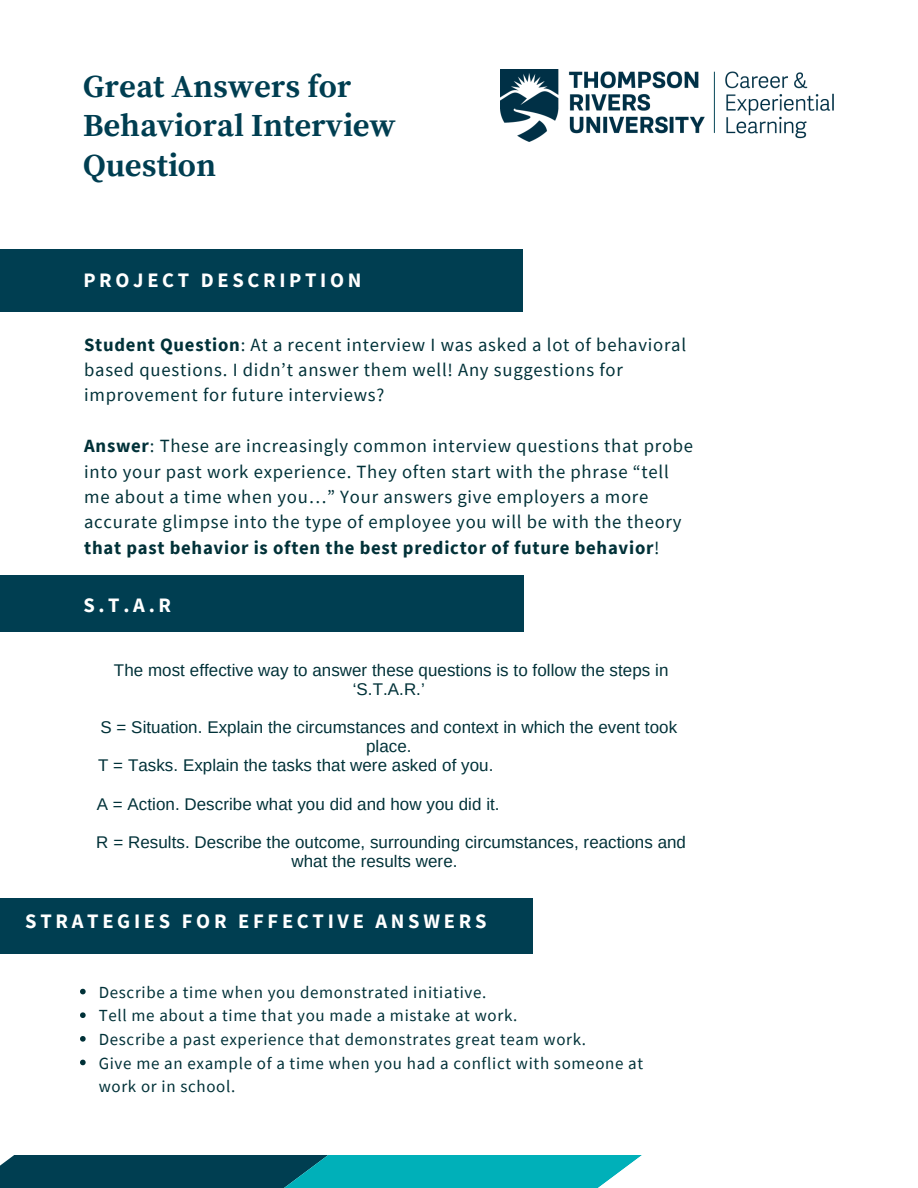
<style>
.page{position:relative;width:918px;height:1188px;background:#fff}
.page>*{position:absolute;margin:0;border:0;box-sizing:border-box;transform-origin:0 0}
.t1{font:700 32.1px/39.3px "Source Serif Pro";color:#003e51}
.t2{font:700 20.55px "Source Sans Pro";letter-spacing:.18em;color:#fff}
.t3{font:18.6px/25.3px "Source Sans Pro";letter-spacing:.04em;color:#003138}
.t4{font:16.95px/19.2px "Arimo";letter-spacing:.005em;color:#003138;text-align:center}
.t5{font:16.95px/23.7px "Source Sans Pro";letter-spacing:.04em;color:#003138}
.s1{font-weight:700}
</style>
<div class="page">
<div style="left:0;top:249px;width:522px;height:63px;background:#003e51"></div>
<div style="left:0;top:575px;width:524px;height:56px;background:#003e51"></div>
<div style="left:0;top:899px;width:533px;height:54px;background:#003e51"></div>
<svg style="left:80px;top:989px;width:6px;height:5px"></svg>
<svg style="left:80px;top:1012px;width:6px;height:6px"></svg>
<svg style="left:80px;top:1036px;width:6px;height:6px"></svg>
<svg style="left:80px;top:1060px;width:6px;height:5px"></svg>
<svg style="left:0;top:1156px;width:641px;height:32px;background:#097d8a"></svg>
<img style="left:501px;top:70px;width:332px;height:72px">
<p class="t1" style="left:83px;top:68px;width:314px">Great Answers for<br>Behavioral Interview<br>Question</p>
<p class="t2" style="left:83px;top:266px;width:279px">PROJECT DESCRIPTION</p>
<p class="t3" style="left:84px;top:331px;width:604px"><span class="s1">Student Question</span>: At a recent interview I was asked a lot of behavioral based questions. I didn’t answer them well! Any suggestions for improvement for future interviews?</p>
<p class="t3" style="left:84px;top:433px;width:611px"><span class="s1">Answer</span>: These are increasingly common interview questions that probe into your past work experience. They often start with the phrase “tell me about a time when you…” Your answers give employers a more accurate glimpse into the type of employee you will be with the theory <span class="s1">that past behavior is often the best predictor of future behavior</span>!</p>
<p class="t2" style="left:83px;top:591px;width:89px">S.T.A.R</p>
<p class="t4" style="left:114px;top:660px;width:556px">The most effective way to answer these questions is to follow the steps in ‘S.T.A.R.’</p>
<p class="t4" style="left:100px;top:718px;width:578px">S = Situation. Explain the circumstances and context in which the event took place.</p>
<p class="t4" style="left:98px;top:756px;width:397px">T = Tasks. Explain the tasks that were asked of you.</p>
<p class="t4" style="left:97px;top:794px;width:404px">A = Action. Describe what you did and how you did it.</p>
<p class="t4" style="left:291px;top:832px;width:396px;text-align:left;text-indent:-195px">R = Results. Describe the outcome, surrounding circumstances, reactions and what the results were.</p>
<p class="t2" style="left:25px;top:908px;width:463px">STRATEGIES FOR EFFECTIVE ANSWERS</p>
<p class="t5" style="left:99px;top:980px;width:389px">Describe a time when you demonstrated initiative.</p>
<p class="t5" style="left:99px;top:1004px;width:420px">Tell me about a time that you made a mistake at work.</p>
<p class="t5" style="left:99px;top:1027px;width:489px">Describe a past experience that demonstrates great team work.</p>
<p class="t5" style="left:99px;top:1051px;width:546px">Give me an example of a time when you had a conflict with someone at work or in school.</p>
</div>
